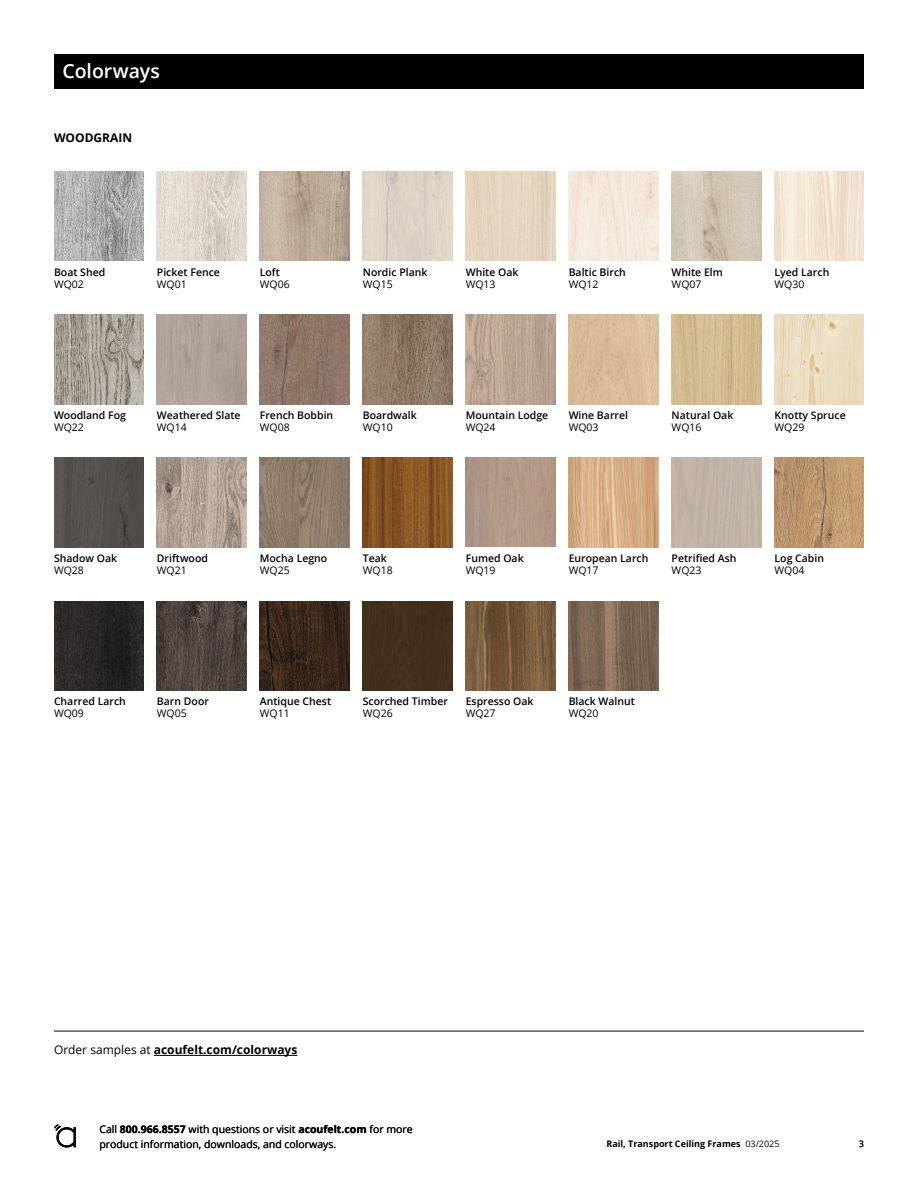
<style>
.page{position:relative;width:918px;height:1188px;background:#fff}
.page>*{position:absolute;margin:0;border:0;box-sizing:border-box;transform-origin:0 0}
.t1{font:600 19.5px "Open Sans";letter-spacing:-.005em;color:#fff}
.t2{font:700 12px "Open Sans";color:#000}
.t3{font:600 10.5px "Open Sans";color:#000}
.t4{font:10.5px/15px "Open Sans";color:#000}
.t5{font:700 9px "Open Sans";color:#000}
.t6{font:9px "Open Sans";color:#000}
.s1{font-weight:400}
.s2{font-weight:700}
</style>
<div class="page">
<img style="left:54px;top:315px;width:89px;height:89px">
<svg style="left:54px;top:1124px;width:22px;height:24px"></svg>
<img style="left:569px;top:172px;width:89px;height:89px">
<img style="left:466px;top:172px;width:89px;height:89px">
<img style="left:157px;top:315px;width:89px;height:89px">
<img style="left:363px;top:172px;width:89px;height:89px">
<img style="left:672px;top:315px;width:89px;height:89px">
<img style="left:569px;top:458px;width:89px;height:89px">
<img style="left:363px;top:458px;width:89px;height:89px">
<img style="left:466px;top:457px;width:89px;height:90px">
<img style="left:569px;top:601px;width:89px;height:90px">
<img style="left:157px;top:458px;width:89px;height:89px">
<img style="left:466px;top:315px;width:89px;height:89px">
<img style="left:260px;top:458px;width:89px;height:89px">
<div style="left:363px;top:601px;width:89px;height:90px;background:#422f1b"></div>
<img style="left:466px;top:601px;width:89px;height:90px">
<img style="left:54px;top:458px;width:89px;height:89px">
<img style="left:775px;top:315px;width:89px;height:89px">
<img style="left:775px;top:172px;width:89px;height:89px">
<img style="left:157px;top:172px;width:89px;height:89px">
<img style="left:672px;top:172px;width:89px;height:89px">
<img style="left:260px;top:172px;width:89px;height:89px">
<img style="left:54px;top:172px;width:89px;height:89px">
<img style="left:569px;top:315px;width:89px;height:89px">
<img style="left:775px;top:458px;width:89px;height:89px">
<img style="left:363px;top:315px;width:89px;height:89px">
<img style="left:260px;top:315px;width:89px;height:89px">
<img style="left:157px;top:601px;width:89px;height:90px">
<img style="left:260px;top:601px;width:89px;height:90px">
<img style="left:54px;top:601px;width:89px;height:90px">
<div style="left:54px;top:54px;width:810px;height:34px;background:#000"></div>
<hr style="left:54px;top:1031px;width:810px;height:1px;background:#000">
<hr style="left:154px;top:1055px;width:143px;height:1px;background:#000">
<h1 class="t1" style="left:63px;top:57px;width:99px">Colorways</h1>
<p class="t2" style="left:54px;top:129px;width:80px">WOODGRAIN</p>
<p class="t3" style="left:54px;top:265px;width:53px">Boat Shed</p>
<p class="t4" style="left:54px;top:276px;width:31px">WQ02</p>
<p class="t3" style="left:157px;top:265px;width:65px">Picket Fence</p>
<p class="t4" style="left:157px;top:276px;width:31px">WQ01</p>
<p class="t3" style="left:260px;top:265px;width:22px">Loft</p>
<p class="t4" style="left:260px;top:276px;width:31px">WQ06</p>
<p class="t3" style="left:363px;top:265px;width:66px">Nordic Plank</p>
<p class="t4" style="left:363px;top:276px;width:31px">WQ15</p>
<p class="t3" style="left:466px;top:265px;width:54px">White Oak</p>
<p class="t4" style="left:466px;top:276px;width:31px">WQ13</p>
<p class="t3" style="left:569px;top:265px;width:59px">Baltic Birch</p>
<p class="t4" style="left:569px;top:276px;width:31px">WQ12</p>
<p class="t3" style="left:672px;top:265px;width:53px">White Elm</p>
<p class="t4" style="left:672px;top:276px;width:31px">WQ07</p>
<p class="t3" style="left:775px;top:265px;width:56px">Lyed Larch</p>
<p class="t4" style="left:775px;top:276px;width:31px">WQ30</p>
<p class="t3" style="left:54px;top:408px;width:74px">Woodland Fog</p>
<p class="t4" style="left:54px;top:419px;width:31px">WQ22</p>
<p class="t3" style="left:157px;top:408px;width:85px">Weathered Slate</p>
<p class="t4" style="left:157px;top:419px;width:31px">WQ14</p>
<p class="t3" style="left:260px;top:408px;width:75px">French Bobbin</p>
<p class="t4" style="left:260px;top:419px;width:31px">WQ08</p>
<p class="t3" style="left:363px;top:408px;width:56px">Boardwalk</p>
<p class="t4" style="left:363px;top:419px;width:31px">WQ10</p>
<p class="t3" style="left:54px;top:551px;width:65px">Shadow Oak</p>
<p class="t4" style="left:54px;top:563px;width:31px">WQ28</p>
<p class="t3" style="left:157px;top:551px;width:53px">Driftwood</p>
<p class="t4" style="left:157px;top:563px;width:31px">WQ21</p>
<p class="t3" style="left:260px;top:551px;width:69px">Mocha Legno</p>
<p class="t4" style="left:260px;top:563px;width:31px">WQ25</p>
<p class="t3" style="left:363px;top:551px;width:26px">Teak</p>
<p class="t4" style="left:363px;top:563px;width:31px">WQ18</p>
<p class="t3" style="left:466px;top:408px;width:84px">Mountain Lodge</p>
<p class="t4" style="left:466px;top:419px;width:31px">WQ24</p>
<p class="t3" style="left:569px;top:408px;width:61px">Wine Barrel</p>
<p class="t4" style="left:569px;top:419px;width:31px">WQ03</p>
<p class="t3" style="left:672px;top:408px;width:63px">Natural Oak</p>
<p class="t4" style="left:672px;top:419px;width:31px">WQ16</p>
<p class="t3" style="left:775px;top:408px;width:73px">Knotty Spruce</p>
<p class="t4" style="left:775px;top:419px;width:31px">WQ29</p>
<p class="t3" style="left:466px;top:551px;width:59px">Fumed Oak</p>
<p class="t4" style="left:466px;top:562px;width:31px">WQ19</p>
<p class="t3" style="left:569px;top:551px;width:81px">European Larch</p>
<p class="t4" style="left:569px;top:563px;width:31px">WQ17</p>
<p class="t3" style="left:672px;top:551px;width:66px">Petrified Ash</p>
<p class="t4" style="left:672px;top:563px;width:31px">WQ23</p>
<p class="t3" style="left:775px;top:551px;width:51px">Log Cabin</p>
<p class="t4" style="left:775px;top:563px;width:31px">WQ04</p>
<p class="t3" style="left:54px;top:694px;width:73px">Charred Larch</p>
<p class="t4" style="left:54px;top:706px;width:31px">WQ09</p>
<p class="t3" style="left:157px;top:694px;width:54px">Barn Door</p>
<p class="t4" style="left:157px;top:706px;width:31px">WQ05</p>
<p class="t3" style="left:260px;top:694px;width:73px">Antique Chest</p>
<p class="t4" style="left:260px;top:706px;width:31px">WQ11</p>
<p class="t3" style="left:363px;top:694px;width:87px">Scorched Timber</p>
<p class="t4" style="left:363px;top:706px;width:31px">WQ26</p>
<p class="t3" style="left:466px;top:694px;width:69px">Espresso Oak</p>
<p class="t4" style="left:466px;top:706px;width:31px">WQ27</p>
<p class="t3" style="left:569px;top:694px;width:68px">Black Walnut</p>
<p class="t4" style="left:569px;top:706px;width:31px">WQ20</p>
<p class="t2" style="left:54px;top:1042px;width:245px"><span class="s1">Order samples at</span> acoufelt.com/colorways</p>
<p class="t4" style="left:99px;top:1121px;width:315px">Call <span class="s2">800.966.8557</span> with questions or visit <span class="s2">acoufelt.com</span> for more product information, downloads, and colorways.</p>
<p class="t5" style="left:606px;top:1138px;width:175px">Rail, Transport Ceiling Frames <span class="s1">03/2025</span></p>
<p class="t6" style="left:859px;top:1138px;width:7px">3</p>
</div>
